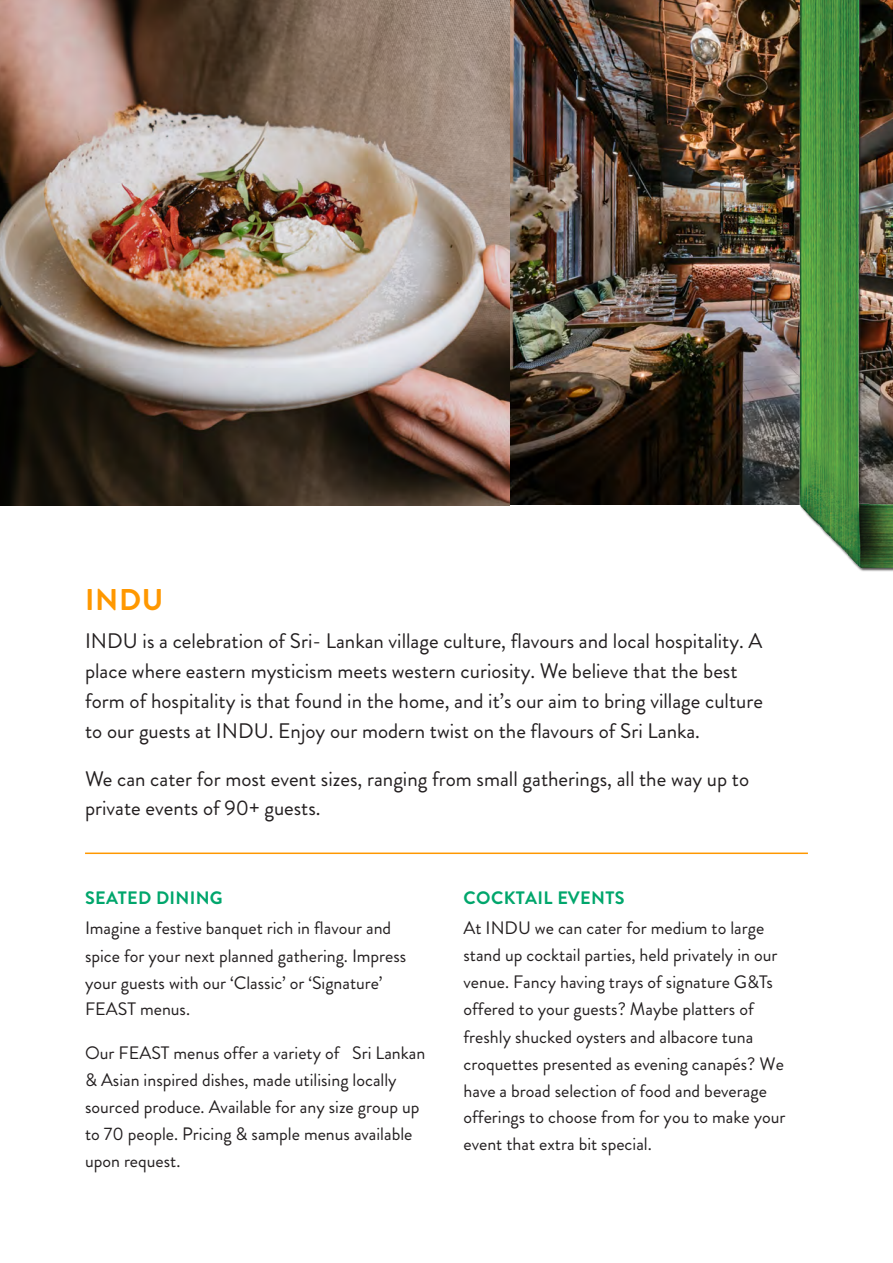
<style>
.page{position:relative;width:893px;height:1263px;background:#fff}
.page>*{position:absolute;margin:0;border:0;box-sizing:border-box;transform-origin:0 0}
.t1{font:700 30px "Brandon Grotesque";color:#ff9800}
.t2{font:21px/30px "Brandon Grotesque";color:#231f20}
.t3{font:18px/27px "Brandon Grotesque";color:#231f20}
.t4{font:700 18px "Brandon Grotesque";letter-spacing:.02em;color:#00a66c}
.s1{font-weight:700;color:#00a66c}
</style>
<div class="page">
<img style="left:510px;top:0;width:276px;height:505px">
<img style="left:0;top:0;width:510px;height:505px">
<img style="left:786px;top:0;width:107px;height:572px">
<hr style="left:85px;top:852px;width:723px;height:2px;background:#ff9800">
<p class="t1" style="left:85px;top:582px;width:80px">INDU</p>
<p class="t2" style="left:85px;top:625px;width:679px">INDU is a celebration of Sri- Lankan village culture, flavours and local hospitality. A place where eastern mysticism meets western curiosity. We believe that the best form of hospitality is that found in the home, and it’s our aim to bring village culture to our guests at INDU. Enjoy our modern twist on the flavours of Sri Lanka.</p>
<p class="t2" style="left:85px;top:764px;width:666px;line-height:29.2px">We can cater for most event sizes, ranging from small gatherings, all the way up to private events of 90+ guests.</p>
<p class="t3" style="left:85px;top:882px;width:308px;line-height:30.6px"><span class="s1">SEATED DINING<br></span>Imagine a festive banquet rich in flavour and</p>
<p class="t3" style="left:85px;top:942px;width:323px">spice for your next planned gathering. Impress your guests with our ‘Classic’ or ‘Signature’<br>FEAST menus.</p>
<p class="t3" style="left:85px;top:1039px;width:342px">Our FEAST menus offer a variety of Sri Lankan &amp; Asian inspired dishes, made utilising locally sourced produce. Available for any size group up to 70 people. Pricing &amp; sample menus available upon request.</p>
<p class="t4" style="left:464px;top:887px;width:162px">COCKTAIL EVENTS</p>
<p class="t3" style="left:463px;top:914px;width:324px">At INDU we can cater for medium to large stand up cocktail parties, held privately in our venue. Fancy having trays of signature G&amp;Ts offered to your guests? Maybe platters of freshly shucked oysters and albacore tuna croquettes presented as evening canapés? We have a broad selection of food and beverage offerings to choose from for you to make your event that extra bit special.</p>
</div>
